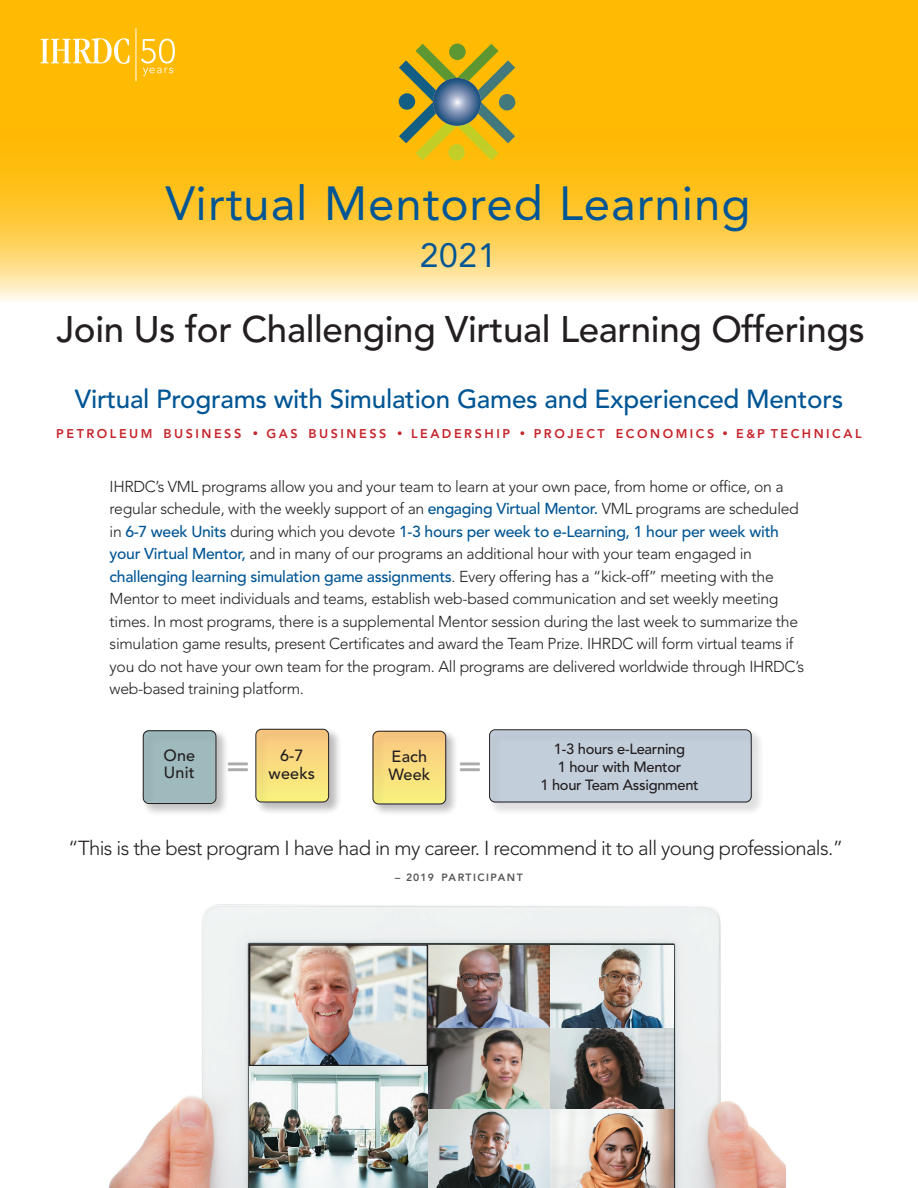
<style>
.page{position:relative;width:918px;height:1188px;background:#fff}
.page>*{position:absolute;margin:0;border:0;box-sizing:border-box;transform-origin:0 0}
.t1{font:47.55px "Avenir LT Std";letter-spacing:.02em;color:#005594}
.t2{font:500 36.9px "Avenir LT Std";color:#656568}
.t3{font:500 36.75px "Avenir LT Std";letter-spacing:-.01em;color:#231f20}
.t4{font:33.6px "Avenir LT Std";color:#005594}
.t5{font:500 25.95px "Avenir LT Std";letter-spacing:-.01em;color:#005594}
.t6{font:300 20.25px "Avenir LT Std";letter-spacing:-.03em;color:#231f20}
.t7{font:500 16.2px/17.7px "Avenir LT Std";letter-spacing:.01em;color:#231f20}
.t8{font:300 15.75px/22.5px "Avenir LT Std";letter-spacing:-.02em;color:#231f20}
.t9{font:500 14.7px "Avenir LT Std";letter-spacing:-.02em;color:#231f20}
._03_Sub-Subhead{font:800 12.6px "Avenir LT Std";letter-spacing:.2em;color:#c5252c}
._03_Sub-Subhead-2{font:800 10.5px "Avenir LT Std";letter-spacing:.145em;color:#57585a}
.s1{font-size:12.9px}
.s2{font-weight:500;font-size:10.65px}
.s3{font-size:12px}
.s4{font-weight:500;color:#005594}
</style>
<div class="page">
<img style="left:108px;top:904px;width:678px;height:284px">
<img style="left:250px;top:945px;width:423px;height:243px">
<div style="left:249px;top:944px;width:179px;height:122px;border:1px solid #231f20"></div>
<svg style="left:0;top:0;width:918px;height:301px;background:#fec52e"></svg>
<svg style="left:399px;top:44px;width:116px;height:117px;background:#c1a923"></svg>
<svg style="left:433px;top:78px;width:48px;height:48px;background:#59799e"></svg>
<svg style="left:40px;top:38px;width:89px;height:26px"></svg>
<hr style="left:136px;top:28px;width:1px;height:53px;background:#fff">
<svg style="left:141px;top:39px;width:34px;height:37px"></svg>
<div style="left:141px;top:729px;width:88px;height:87px;background:#231f20;opacity:.55"></div>
<div style="left:143px;top:730px;width:73px;height:74px;border:1px solid #231f20;border-radius:6px"></div>
<div style="left:254px;top:727px;width:87px;height:88px;background:#231f20;opacity:.55"></div>
<div style="left:256px;top:729px;width:73px;height:73px;border:1px solid #231f20;border-radius:6px"></div>
<div style="left:371px;top:729px;width:88px;height:88px;background:#231f20;opacity:.55"></div>
<div style="left:373px;top:731px;width:73px;height:73px;border:1px solid #231f20;border-radius:6px"></div>
<div style="left:488px;top:728px;width:276px;height:87px;background:#231f20;opacity:.55"></div>
<div style="left:489px;top:729px;width:263px;height:73px;border:1px solid #231f20;border-radius:6px"></div>
<p class="t1" style="left:166px;top:176px;width:586px">Virtual Mentored Learning</p>
<p class="t4" style="left:420px;top:236px;width:78px">2021</p>
<p class="t3" style="left:57px;top:308px;width:810px">Join Us for Challenging Virtual Learning Offerings</p>
<p class="t5" style="left:75px;top:384px;width:770px">Virtual Programs with Simulation Games and Experienced Mentors</p>
<p class="_03_Sub-Subhead" style="left:56px;top:426px;width:807px">PETROLEUM BUSINES<span class="s1">S</span> <span class="s2">•</span> GAS BUSINESS <span class="s2">•</span> LEADERSHIP <span class="s2">•</span> PROJECT ECONOMICS <span class="s2">•</span> E<span class="s3">&amp;</span>P TECHNICAL</p>
<p class="t8" style="left:110px;top:475px;width:696px">IHRDC’s VML programs allow you and your team to learn at your own pace, from home or office, on a regular schedule, with the weekly support of an <span class="s4">engaging Virtual Mentor.</span> VML programs are scheduled in <span class="s4">6-7 week Units</span> during which you devote <span class="s4">1-3 hours per week to e-Learning, 1 hour per week with your Virtual Mentor,</span> and in many of our programs an additional hour with your team engaged in <span class="s4">challenging learning simulation game assignments</span>. Every offering has a “kick-off” meeting with the Mentor to meet individuals and teams, establish web-based communication and set weekly meeting times. In most programs, there is a supplemental Mentor session during the last week to summarize the simulation game results, present Certificates and award the Team Prize. IHRDC will form virtual teams if you do not have your own team for the program. All programs are delivered worldwide through IHRDC’s web-based training platform.</p>
<p class="t7" style="left:163px;top:747px;width:33px">One<br>Unit</p>
<p class="t7" style="left:280px;top:747px;width:25px">6-7</p>
<h2 class="t2" style="left:225px;top:744px;width:26px">=</h2>
<p class="t7" style="left:269px;top:764px;width:48px">weeks</p>
<p class="t7" style="left:392px;top:748px;width:37px">Each</p>
<p class="t7" style="left:389px;top:766px;width:43px">Week</p>
<h2 class="t2" style="left:457px;top:744px;width:26px">=</h2>
<p class="t9" style="left:554px;top:741px;width:133px">1-3 hours e-Learning</p>
<p class="t9" style="left:558px;top:758px;width:125px">1 hour with Mentor</p>
<p class="t9" style="left:540px;top:776px;width:160px">1 hour Team Assignment</p>
<p class="t6" style="left:68px;top:836px;width:777px">“This is the best program I have had in my career. I recommend it to all young professionals.”</p>
<p class="_03_Sub-Subhead-2" style="left:395px;top:871px;width:129px">– 2019 PARTICIPANT</p>
</div>
